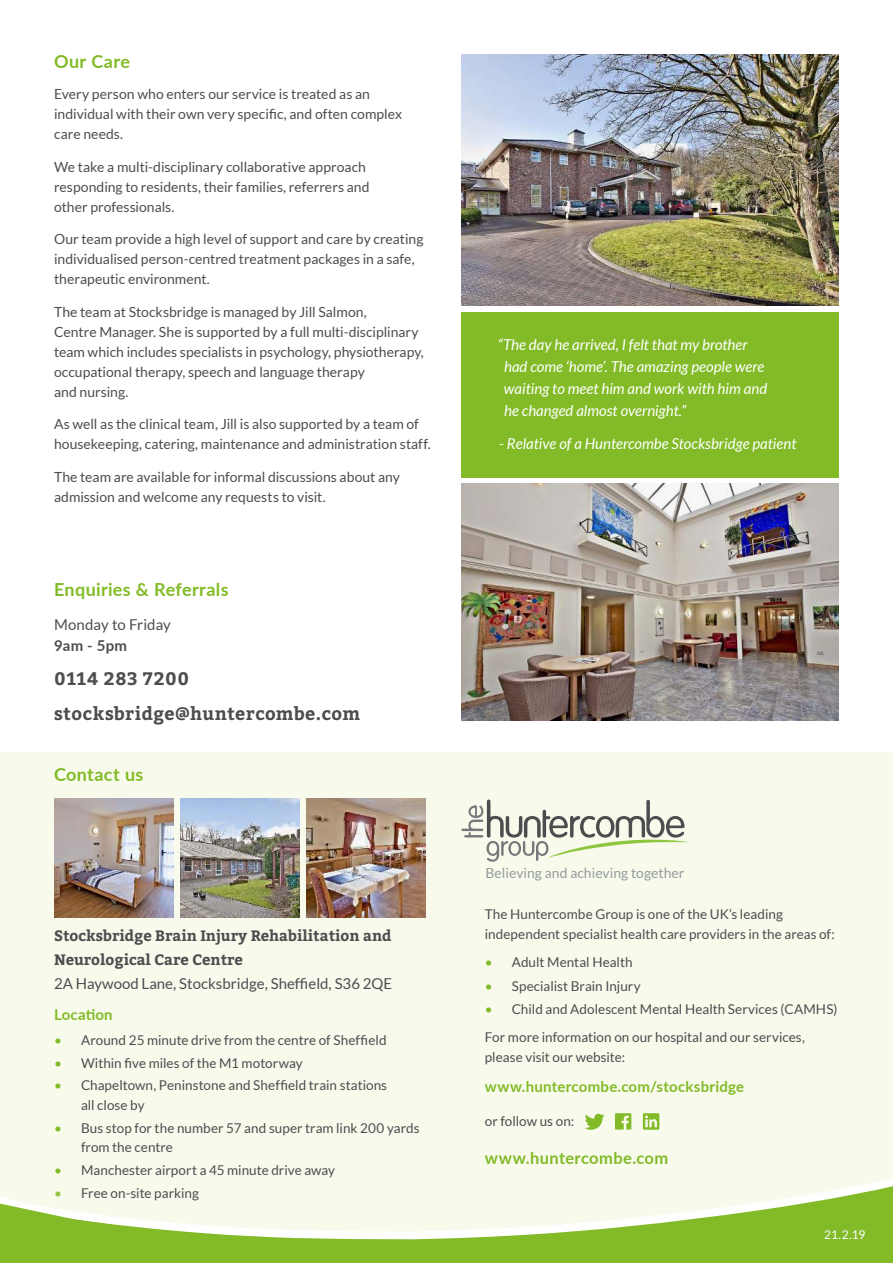
<style>
.page{position:relative;width:893px;height:1263px;background:#fff}
.page>*{position:absolute;margin:0;border:0;box-sizing:border-box;transform-origin:0 0}
.t1{font:700 18px/34.3px "Bitter";letter-spacing:.03em;color:#4d4d4f}
.t2{font:700 18px "Lato";letter-spacing:.02em;color:#82bb27}
.t3{font:700 16.5px "Lato";letter-spacing:.025em;color:#82bb27}
.t4{font:italic 15px/22px "Lato";color:#fff}
.t5{font:700 15px/23.5px "Bitter";color:#4d4d4f}
.t6{font:15px "Lato";color:#4d4d4f}
.t7{font:700 15px "Lato";letter-spacing:.015em;color:#82bb27}
.t8{font:700 15px "Lato";letter-spacing:.015em;color:#4d4d4f}
.t9{font:13.95px/20px "Lato";color:#4d4d4f}
.t10{font:13.95px "Lato";letter-spacing:.005em;color:#949c9c}
.t11{font:13.5px/19.5px "Lato";color:#4d4d4f}
.t12{font:12px "Lato";color:#fff}
.s1{color:#82bb27}
.s2{color:#95c547}
</style>
<div class="page">
<div style="left:0;top:752px;width:893px;height:493px;background:#f8faec"></div>
<img style="left:306px;top:799px;width:119px;height:118px">
<img style="left:180px;top:799px;width:119px;height:118px">
<img style="left:54px;top:799px;width:119px;height:118px">
<svg style="left:461px;top:799px;width:226px;height:63px"></svg>
<img style="left:462px;top:54px;width:377px;height:252px">
<img style="left:462px;top:484px;width:377px;height:237px">
<div style="left:0;top:1254px;width:893px;height:9px;background:#82bb27"></div>
<svg style="left:0;top:1178px;width:893px;height:76px"></svg>
<svg style="left:585px;top:1113px;width:19px;height:17px"></svg>
<svg style="left:615px;top:1113px;width:16px;height:16px"></svg>
<svg style="left:643px;top:1113px;width:16px;height:17px"></svg>
<div style="left:462px;top:312px;width:377px;height:166px;background:#82bb27"></div>
<p class="t2" style="left:54px;top:55px;width:78px">Our Care</p>
<p class="t9" style="left:54px;top:84px;width:350px">Every person who enters our service is treated as an individual with their own very specific, and often complex care needs.</p>
<p class="t9" style="left:54px;top:157px;width:317px">We take a multi-disciplinary collaborative approach responding to residents, their families, referrers and other professionals.</p>
<p class="t9" style="left:54px;top:229px;width:371px">Our team provide a high level of support and care by creating individualised person-centred treatment packages in a safe, therapeutic environment.</p>
<p class="t9" style="left:54px;top:302px;width:371px">The team at Stocksbridge is managed by Jill Salmon,<br>Centre Manager. She is supported by a full multi-disciplinary team which includes specialists in psychology, physiotherapy, occupational therapy, speech and language therapy<br>and nursing.</p>
<p class="t9" style="left:54px;top:414px;width:378px">As well as the clinical team, Jill is also supported by a team of housekeeping, catering, maintenance and administration staff.</p>
<p class="t9" style="left:54px;top:467px;width:348px">The team are available for informal discussions about any admission and welcome any requests to visit.</p>
<p class="t2" style="left:54px;top:583px;width:176px">Enquiries &amp; Referrals</p>
<p class="t6" style="left:54px;top:616px;width:118px">Monday to Friday</p>
<p class="t8" style="left:54px;top:640px;width:75px">9am - 5pm</p>
<p class="t1" style="left:54px;top:663px;width:307px">0114 283 7200 stocksbridge@huntercombe.com</p>
<p class="t2" style="left:54px;top:767px;width:91px">Contact us</p>
<p class="t5" style="left:54px;top:926px;width:339px">Stocksbridge Brain Injury Rehabilitation and<br>Neurological Care Centre</p>
<p class="t6" style="left:54px;top:975px;width:340px">2A Haywood Lane, Stocksbridge, Sheffield, S36 2QE</p>
<p class="t7" style="left:54px;top:1003px;width:60px">Location</p>
<p class="t11" style="left:54px;top:1030px;width:334px"><span class="s1">•</span> Around 25 minute drive from the centre of Sheffield</p>
<p class="t11" style="left:54px;top:1053px;width:250px"><span class="s1">•</span> Within five miles of the M1 motorway</p>
<p class="t11" style="left:81px;top:1076px;width:308px;text-indent:-27px"><span class="s1">•</span> Chapeltown, Peninstone and Sheffield train stations all close by</p>
<p class="t11" style="left:81px;top:1118px;width:340px;text-indent:-27px"><span class="s1">•</span> Bus stop for the number 57 and super tram link 200 yards from the centre</p>
<p class="t11" style="left:54px;top:1160px;width:283px"><span class="s1">•</span> Manchester airport a 45 minute drive away</p>
<p class="t11" style="left:54px;top:1183px;width:147px"><span class="s2">•</span> Free on-site parking</p>
<p class="t4" style="left:504px;top:335px;width:265px;text-indent:-6px">“The day he arrived, I felt that my brother had come ‘home’. The amazing people were waiting to meet him and work with him and he changed almost overnight.”</p>
<p class="t4" style="left:499px;top:433px;width:299px">- Relative of a Huntercombe Stocksbridge patient</p>
<p class="t10" style="left:486px;top:865px;width:201px">Believing and achieving together</p>
<p class="t11" style="left:485px;top:904px;width:352px">The Huntercombe Group is one of the UK’s leading independent specialist health care providers in the areas of:</p>
<p class="t11" style="left:485px;top:952px;width:149px"><span class="s1">•</span> Adult Mental Health</p>
<p class="t11" style="left:485px;top:976px;width:157px"><span class="s1">•</span> Specialist Brain Injury</p>
<p class="t11" style="left:485px;top:995px;width:354px;line-height:28px"><span class="s1">•</span> Child and Adolescent Mental Health Services (CAMHS)<br>For more information on our hospital and our services,</p>
<p class="t11" style="left:485px;top:1047px;width:142px">please visit our website:</p>
<p class="t7" style="left:485px;top:1081px;width:261px">www.huntercombe.com/stocksbridge</p>
<p class="t11" style="left:485px;top:1111px;width:91px">or follow us on:</p>
<p class="t3" style="left:485px;top:1152px;width:185px">www.huntercombe.com</p>
<p class="t12" style="left:824px;top:1228px;width:43px">21.2.19</p>
</div>
